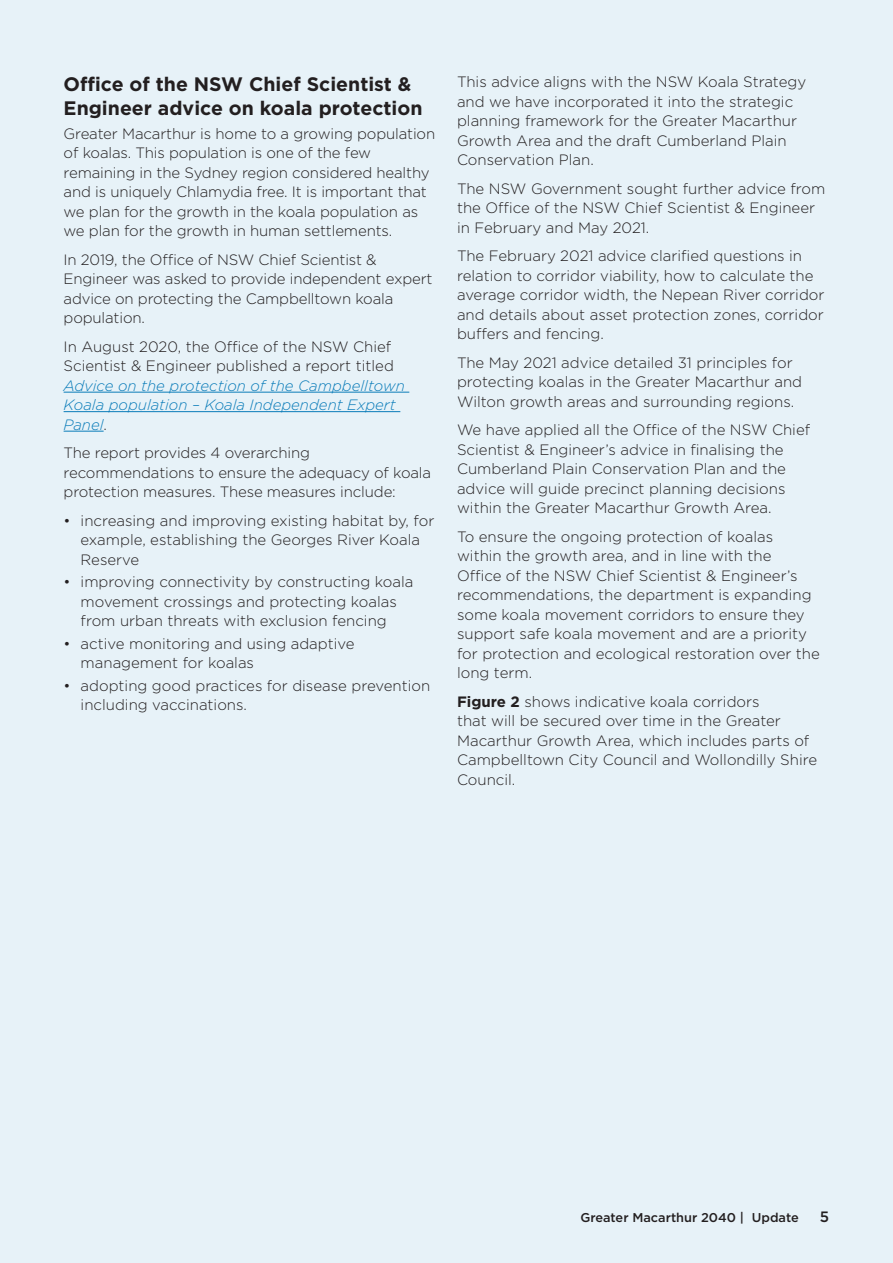
<style>
.page{position:relative;width:893px;height:1263px;background:#e7f2f8}
.page>*{position:absolute;margin:0;border:0;box-sizing:border-box;transform-origin:0 0}
.Heading_2{font:700 19.5px/24px "Gotham";color:#231f20}
.Body{font:300 15px/19.5px "Gotham";color:#231f20}
.Bullets_Tier_1{font:300 15px/19.5px "Gotham";color:#231f20}
.Body-2{font:italic 300 15px/19.5px "Gotham";color:#0a7cb9}
.t1{font:500 15px "Gotham";color:#231f20}
.t2{font:500 12.75px "Gotham";color:#231f20}
.s1{font-style:normal;color:#231f20}
.s2{font-weight:700}
</style>
<div class="page">
<hr style="left:64px;top:392px;width:345px;height:1px;background:#0a7cb9">
<hr style="left:64px;top:411px;width:336px;height:1px;background:#0a7cb9">
<hr style="left:64px;top:431px;width:40px;height:1px;background:#0a7cb9">
<h2 class="Heading_2" style="left:64px;top:72px;width:360px">Office of the NSW Chief Scientist &amp;<br>Engineer advice on koala protection</h2>
<p class="Body" style="left:64px;top:123px;width:373px">Greater Macarthur is home to a growing population of koalas. This population is one of the few remaining in the Sydney region considered healthy and is uniquely Chlamydia free. It is important that we plan for the growth in the koala population as we plan for the growth in human settlements.</p>
<p class="Body" style="left:64px;top:249px;width:370px">In 2019, the Office of NSW Chief Scientist &amp; Engineer was asked to provide independent expert advice on protecting the Campbelltown koala population.</p>
<p class="Body-2" style="left:64px;top:336px;width:343px"><span class="s1">In August 2020, the Office of the NSW Chief Scientist &amp; Engineer published a report titled </span>Advice on the protection of the Campbelltown Koala population – Koala Independent Expert Panel<span class="s1">.</span></p>
<p class="Body" style="left:64px;top:443px;width:369px">The report provides 4 overarching recommendations to ensure the adequacy of koala protection measures. These measures include:</p>
<p class="Bullets_Tier_1" style="left:81px;top:510px;width:355px;text-indent:-17px">• increasing and improving existing habitat by, for example, establishing the Georges River Koala<br>Reserve</p>
<p class="Bullets_Tier_1" style="left:81px;top:572px;width:334px;text-indent:-17px">• improving connectivity by constructing koala movement crossings and protecting koalas from urban threats with exclusion fencing</p>
<p class="Bullets_Tier_1" style="left:81px;top:633px;width:275px;text-indent:-17px">• active monitoring and using adaptive management for koalas</p>
<p class="Bullets_Tier_1" style="left:81px;top:675px;width:351px;text-indent:-17px">• adopting good practices for disease prevention including vaccinations.</p>
<p class="Body" style="left:457px;top:72px;width:351px">This advice aligns with the NSW Koala Strategy and we have incorporated it into the strategic planning framework for the Greater Macarthur Growth Area and the draft Cumberland Plain Conservation Plan.</p>
<p class="Body" style="left:457px;top:178px;width:370px">The NSW Government sought further advice from the Office of the NSW Chief Scientist &amp; Engineer in February and May 2021.</p>
<p class="Body" style="left:457px;top:246px;width:369px">The February 2021 advice clarified questions in relation to corridor viability, how to calculate the average corridor width, the Nepean River corridor and details about asset protection zones, corridor buffers and fencing.</p>
<p class="Body" style="left:457px;top:352px;width:347px">The May 2021 advice detailed 31 principles for protecting koalas in the Greater Macarthur and<br>Wilton growth areas and surrounding regions.</p>
<p class="Body" style="left:457px;top:420px;width:355px">We have applied all the Office of the NSW Chief Scientist &amp; Engineer’s advice in finalising the Cumberland Plain Conservation Plan and the advice will guide precinct planning decisions within the Greater Macarthur Growth Area.</p>
<p class="Body" style="left:457px;top:526px;width:364px">To ensure the ongoing protection of koalas within the growth area, and in line with the<br>Office of the NSW Chief Scientist &amp; Engineer’s recommendations, the department is expanding some koala movement corridors to ensure they support safe koala movement and are a priority for protection and ecological restoration over the long term.</p>
<p class="Body" style="left:457px;top:691px;width:362px"><span class="s2">Figure 2</span> shows indicative koala corridors<br>that will be secured over time in the Greater Macarthur Growth Area, which includes parts of Campbelltown City Council and Wollondilly Shire Council.</p>
<p class="t2" style="left:580px;top:1209px;width:220px">Greater Macarthur 2040 | Update</p>
<p class="t1" style="left:820px;top:1207px;width:11px">5</p>
</div>
